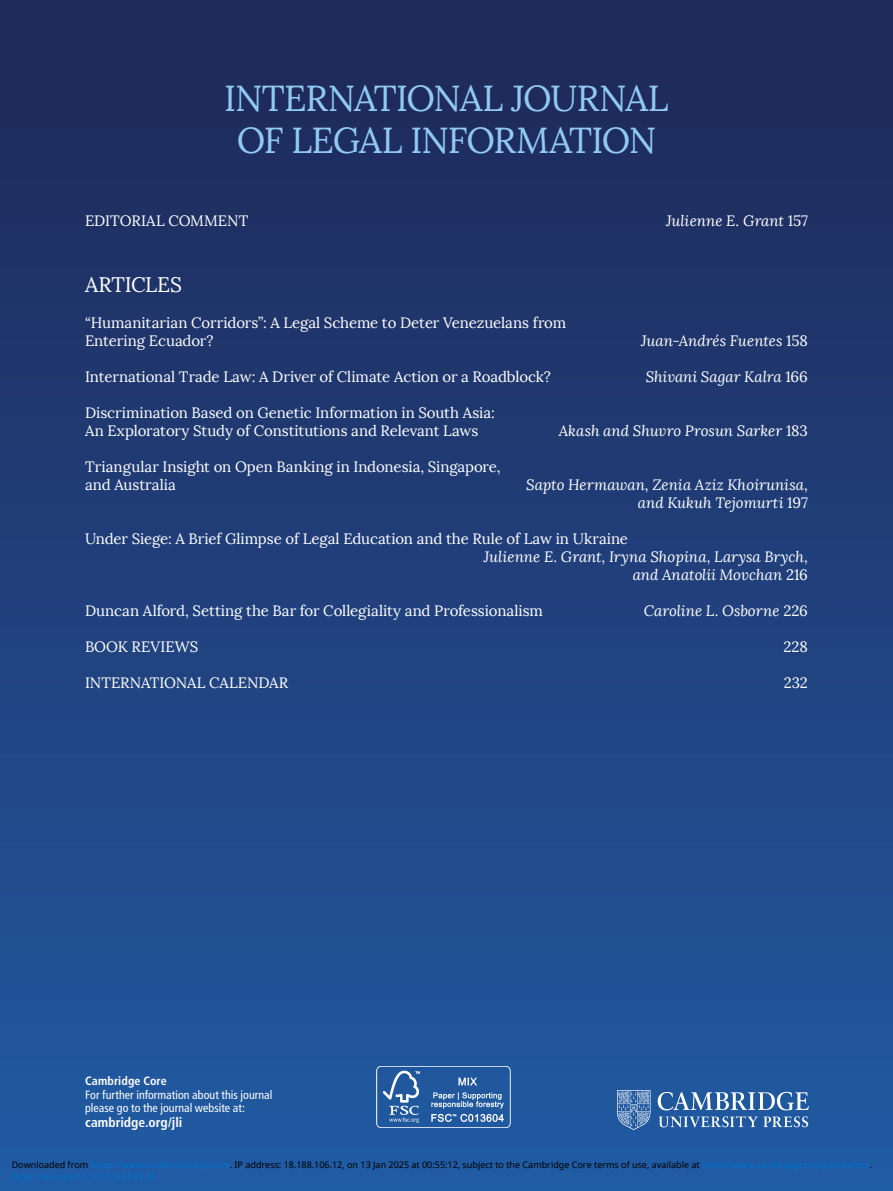
<style>
.page{position:relative;width:893px;height:1191px;background:#fff}
.page>*{position:absolute;margin:0;border:0;box-sizing:border-box;transform-origin:0 0}
.t1{font:36px/42px "Lora";letter-spacing:-.03em;color:#91c9f2;text-align:center}
.t2{font:21px "Lora";letter-spacing:-.005em;color:#fff}
.t3{font:15px/18px "Lora";letter-spacing:-.005em;color:#fff}
.t4{font:italic 15px/18px "Lora";color:#fff;text-align:right}
.t5{font:700 condensed 13.5px "Frutiger LT Std";letter-spacing:.005em;color:#fff}
.t6{font:condensed 12px/13.5px "Frutiger LT Std";color:#fff}
.t7{font:700 condensed 12px "Frutiger LT Std";letter-spacing:.005em;color:#fff}
.t8{font:9px "Noto Sans";color:#000}
.t9{font:9px "Noto Sans";color:#0172cf}
.s1{font-style:normal}
.s2{color:#0172cf}
</style>
<div class="page">
<div style="left:0;top:0;width:893px;height:1191px;background:linear-gradient(to bottom,#1f2756,#215ba3)"></div>
<img style="left:376px;top:1066px;width:134px;height:62px">
<img style="left:617px;top:1090px;width:191px;height:39px">
<h1 class="t1" style="left:224px;top:78px;width:446px">INTERNATIONAL JOURNAL<br>OF LEGAL INFORMATION</h1>
<p class="t3" style="left:85px;top:212px;width:165px">EDITORIAL COMMENT</p>
<p class="t4" style="left:666px;top:212px;width:143px">Julienne E. Grant <span class="s1">157</span></p>
<h2 class="t2" style="left:85px;top:272px;width:99px">ARTICLES</h2>
<p class="t3" style="left:85px;top:314px;width:483px">“Humanitarian Corridors”: A Legal Scheme to Deter Venezuelans from<br>Entering Ecuador?</p>
<p class="t4" style="left:641px;top:332px;width:168px">Juan-Andrés Fuentes <span class="s1">158</span></p>
<p class="t3" style="left:85px;top:368px;width:467px">International Trade Law: A Driver of Climate Action or a Roadblock?</p>
<p class="t4" style="left:646px;top:368px;width:164px">Shivani Sagar Kalra <span class="s1">166</span></p>
<p class="t3" style="left:85px;top:404px;width:411px">Discrimination Based on Genetic Information in South Asia:<br>An Exploratory Study of Constitutions and Relevant Laws</p>
<p class="t4" style="left:559px;top:422px;width:251px">Akash and Shuvro Prosun Sarker <span class="s1">183</span></p>
<p class="t3" style="left:85px;top:458px;width:417px">Triangular Insight on Open Banking in Indonesia, Singapore, and Australia</p>
<p class="t4" style="left:526px;top:476px;width:283px">Sapto Hermawan, Zenia Aziz Khoirunisa, and Kukuh Tejomurti <span class="s1">197</span></p>
<p class="t3" style="left:85px;top:530px;width:545px">Under Siege: A Brief Glimpse of Legal Education and the Rule of Law in Ukraine</p>
<p class="t4" style="left:484px;top:548px;width:326px">Julienne E. Grant, Iryna Shopina, Larysa Brych, and Anatolii Movchan <span class="s1">216</span></p>
<p class="t3" style="left:85px;top:602px;width:459px">Duncan Alford, Setting the Bar for Collegiality and Professionalism</p>
<p class="t4" style="left:644px;top:602px;width:166px">Caroline L. Osborne <span class="s1">226</span></p>
<p class="t3" style="left:85px;top:638px;width:115px">BOOK REVIEWS</p>
<p class="t3" style="left:784px;top:638px;width:26px">228</p>
<p class="t3" style="left:85px;top:674px;width:205px">INTERNATIONAL CALENDAR</p>
<p class="t3" style="left:784px;top:674px;width:26px">232</p>
<p class="t7" style="left:85px;top:1076px;width:83px">Cambridge Core</p>
<p class="t6" style="left:85px;top:1088px;width:189px">For further information about this journal please go to the journal website at:</p>
<p class="t5" style="left:85px;top:1117px;width:99px">cambridge.org/jli</p>
<p class="t8" style="left:12px;top:1158px;width:862px">Downloaded from <span class="s2">https://www.cambridge.org/core</span>. IP address: 18.188.106.12, on 13 Jan 2025 at 00:55:12, subject to the Cambridge Core terms of use, available at <span class="s2">https://www.cambridge.org/core/terms</span>.</p>
<p class="t9" style="left:12px;top:1170px;width:146px">https://doi.org/10.1017/jli.2024.35</p>
</div>
